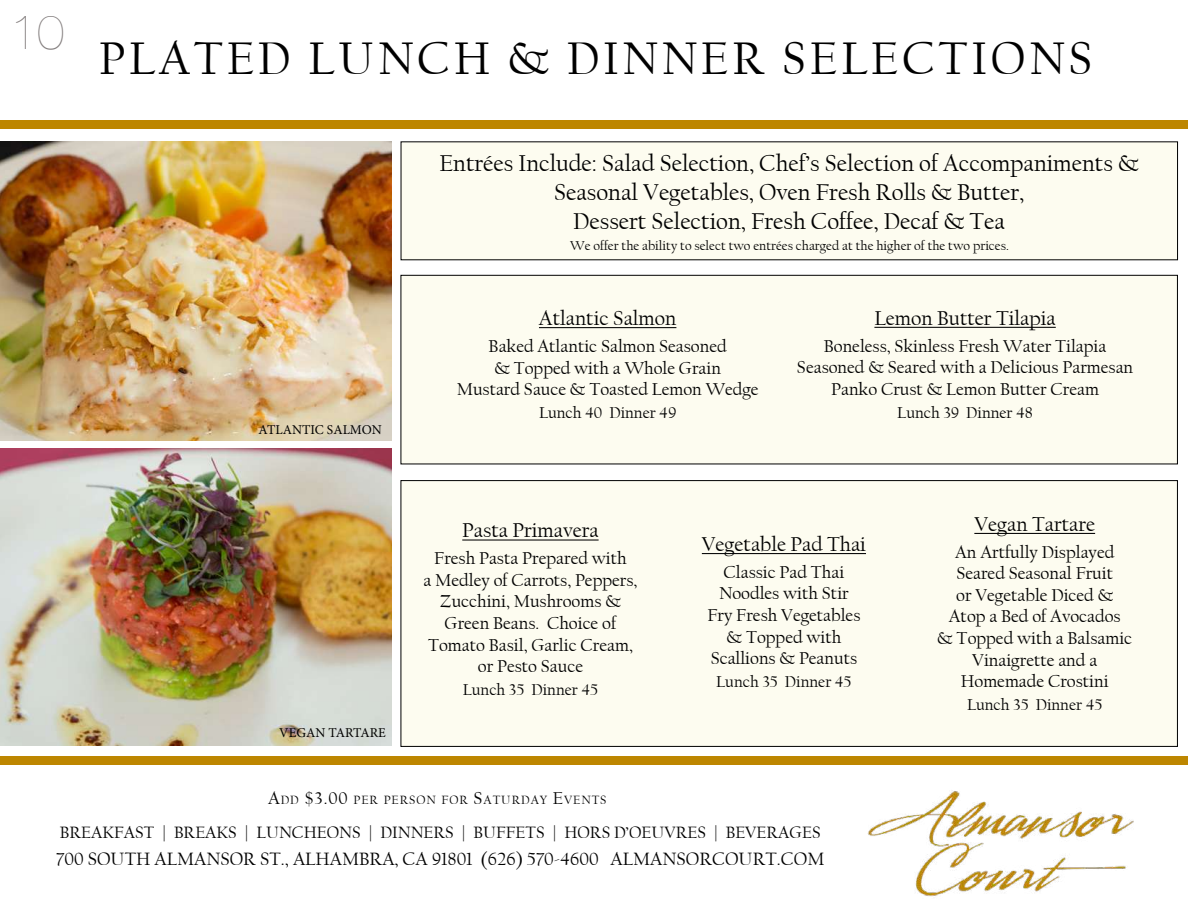
<style>
.page{position:relative;width:1188px;height:918px;background:#fff}
.page>*{position:absolute;margin:0;border:0;box-sizing:border-box;transform-origin:0 0}
.t1{font:48px "Californian FB";letter-spacing:.075em;color:#000}
.t2{font:200 48px "Helvetica Neue";color:#837e7e}
.t3{font:24px/28.8px "Californian FB";color:#000;text-align:center}
.t4{font:21px "Californian FB";color:#000}
.t5{font:18.75px "Californian FB";color:#000}
.t6{font:18px/21.6px "Californian FB";color:#000;text-align:center}
.t7{font:17.25px "Californian FB";color:#000}
.t8{font:16.5px "Californian FB";color:#000}
.t9{font:13.5px "Californian FB";color:#000}
.t10{font:13.5px "Minion Pro";color:#000}
.t11{font:12.6px "Californian FB";letter-spacing:.07em;color:#000}
.s1{font-size:18px}
</style>
<div class="page">
<div style="left:0;top:120px;width:1188px;height:9px;background:#bd8600"></div>
<div style="left:0;top:756px;width:1188px;height:9px;background:#bd8600"></div>
<img style="left:0;top:449px;width:392px;height:297px">
<img style="left:867px;top:790px;width:267px;height:107px">
<img style="left:0;top:142px;width:392px;height:298px">
<div style="left:401px;top:142px;width:777px;height:118px;background:#fdfcf0"></div>
<div style="left:401px;top:275px;width:776px;height:189px;background:#fdfcf0"></div>
<div style="left:401px;top:275px;width:777px;height:189px;border:1px solid #000"></div>
<hr style="left:539px;top:327px;width:137px;height:1px;background:#000">
<hr style="left:874px;top:327px;width:182px;height:1px;background:#000">
<div style="left:401px;top:481px;width:776px;height:265px;background:#fdfcf0"></div>
<div style="left:401px;top:480px;width:777px;height:267px;border:1px solid #000"></div>
<hr style="left:462px;top:540px;width:137px;height:1px;background:#000">
<hr style="left:702px;top:553px;width:164px;height:1px;background:#000">
<hr style="left:974px;top:533px;width:121px;height:1px;background:#000">
<h1 class="t2" style="left:11px;top:-5px;width:55px">10</h1>
<h1 class="t1" style="left:99px;top:31px;width:995px">PLATED LUNCH &amp; DINNER SELECTIONS</h1>
<h2 class="t3" style="left:440px;top:149px;width:701px">Entrées Include: Salad Selection, Chef’s Selection of Accompaniments &amp;<br>Seasonal Vegetables, Oven Fresh Rolls &amp; Butter,<br>Dessert Selection, Fresh Coffee, Decaf &amp; Tea</h2>
<p class="t9" style="left:570px;top:238px;width:440px">We offer the ability to select two entrées charged at the higher of the two prices.</p>
<p class="t10" style="left:259px;top:420px;width:125px">ATLANTIC SALMON</p>
<p class="t10" style="left:279px;top:723px;width:108px">VEGAN TARTARE</p>
<p class="t4" style="left:539px;top:306px;width:139px">Atlantic Salmon</p>
<p class="t6" style="left:457px;top:335px;width:303px">Baked Atlantic Salmon Seasoned<br>&amp; Topped with a Whole Grain<br>Mustard Sauce &amp; Toasted Lemon Wedge</p>
<p class="t8" style="left:539px;top:403px;width:139px">Lunch 40 Dinner 49</p>
<p class="t4" style="left:874px;top:306px;width:183px">Lemon Butter Tilapia</p>
<p class="t6" style="left:797px;top:335px;width:338px">Boneless, Skinless Fresh Water Tilapia<br>Seasoned &amp; Seared with a Delicious Parmesan<br>Panko Crust &amp; Lemon Butter Cream</p>
<p class="t8" style="left:897px;top:403px;width:137px">Lunch 39 Dinner 48</p>
<p class="t4" style="left:462px;top:519px;width:138px">Pasta Primavera</p>
<p class="t6" style="left:423px;top:548px;width:215px">Fresh Pasta Prepared with<br>a Medley of Carrots, Peppers,<br>Zucchini, Mushrooms &amp;<br>Green Beans. Choice of<br>Tomato Basil, Garlic Cream, or Pesto Sauce</p>
<p class="t8" style="left:463px;top:681px;width:137px">Lunch 35 Dinner 45</p>
<p class="t4" style="left:702px;top:532px;width:166px">Vegetable Pad Thai</p>
<p class="t6" style="left:707px;top:561px;width:155px">Classic Pad Thai<br>Noodles with Stir<br>Fry Fresh Vegetables &amp; Topped with<br>Scallions &amp; Peanuts</p>
<p class="t8" style="left:716px;top:673px;width:137px">Lunch 35 Dinner 45</p>
<p class="t4" style="left:974px;top:512px;width:122px">Vegan Tartare</p>
<p class="t6" style="left:937px;top:541px;width:197px">An Artfully Displayed<br>Seared Seasonal Fruit<br>or Vegetable Diced &amp;<br>Atop a Bed of Avocados<br>&amp; Topped with a Balsamic<br>Vinaigrette and a<br>Homemade Crostini</p>
<p class="t8" style="left:967px;top:696px;width:137px">Lunch 35 Dinner 45</p>
<p class="t11" style="left:268px;top:793px;width:340px"><span class="s1">A</span>DD <span class="s1">$3.00</span> PER PERSON FOR <span class="s1">S</span>ATURDAY <span class="s1">E</span>VENTS</p>
<p class="t7" style="left:60px;top:823px;width:762px">BREAKFAST | BREAKS | LUNCHEONS | DINNERS | BUFFETS | HORS D’OEUVRES | BEVERAGES</p>
<p class="t5" style="left:56px;top:849px;width:770px">700 SOUTH ALMANSOR ST., ALHAMBRA, CA 91801 (626) 570-4600 ALMANSORCOURT.COM</p>
</div>
